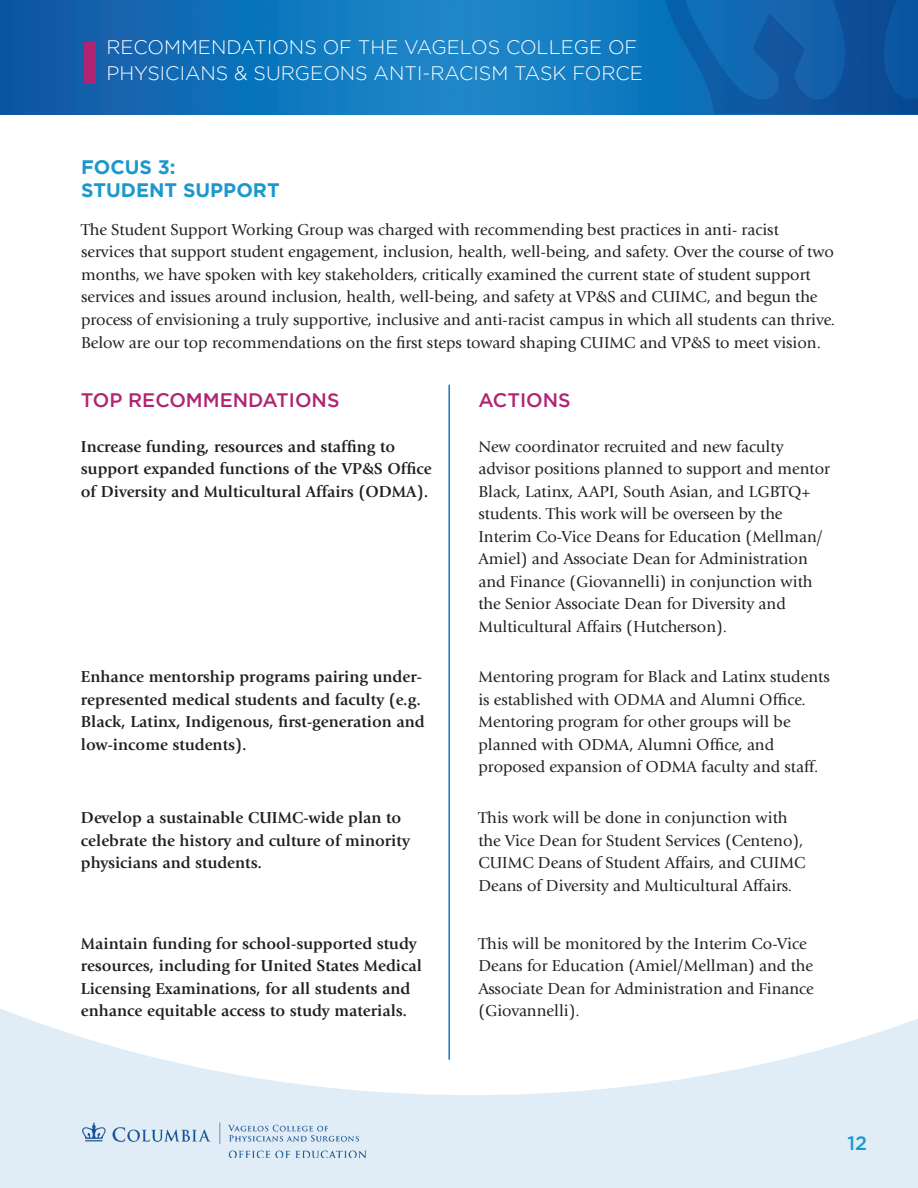
<style>
.page{position:relative;width:918px;height:1188px;background:#fff}
.page>*{position:absolute;margin:0;border:0;box-sizing:border-box;transform-origin:0 0}
.t1{font:300 19.5px/25.5px "Gotham";color:#fff}
.t2{font:500 19.5px "Gotham";color:#af2574}
.t3{font:700 19.5px/23.4px "Gotham";color:#1c98ce}
.t4{font:500 19.5px "Gotham";color:#1c98ce}
.t5{font:16.5px/22.5px "Giovanni Std";color:#231f20}
.t6{font:700 16.5px/22.5px "Giovanni Std";color:#231f20}
</style>
<div class="page">
<svg style="left:0;top:1008px;width:918px;height:180px;fill:#e0edf6"></svg>
<img style="left:82px;top:1122px;width:286px;height:36px">
<hr style="left:448px;top:385px;width:2px;height:675px;background:#1576bd">
<img style="left:0;top:0;width:662px;height:114px">
<svg style="left:662px;top:0;width:256px;height:114px;background:#0e5ca6"></svg>
<div style="left:84px;top:42px;width:12px;height:41px;background:#af2574"></div>
<p class="t1" style="left:106px;top:34px;width:538px">RECOMMENDATIONS OF THE VAGELOS COLLEGE OF<br>PHYSICIANS &amp; SURGEONS ANTI-RACISM TASK FORCE</p>
<p class="t3" style="left:81px;top:155px;width:200px">FOCUS 3:<br>STUDENT SUPPORT</p>
<p class="t5" style="left:81px;top:219px;width:756px">The Student Support Working Group was charged with recommending best practices in anti- racist services that support student engagement, inclusion, health, well-being, and safety. Over the course of two months, we have spoken with key stakeholders, critically examined the current state of student support services and issues around inclusion, health, well-being, and safety at VP&amp;S and CUIMC, and begun the process of envisioning a truly supportive, inclusive and anti-racist campus in which all students can thrive.<br>Below are our top recommendations on the first steps toward shaping CUIMC and VP&amp;S to meet vision.</p>
<p class="t2" style="left:81px;top:389px;width:260px">TOP RECOMMENDATIONS</p>
<p class="t6" style="left:81px;top:435px;width:352px">Increase funding, resources and staffing to support expanded functions of the VP&amp;S Office of Diversity and Multicultural Affairs (ODMA).</p>
<p class="t2" style="left:478px;top:389px;width:94px">ACTIONS</p>
<p class="t5" style="left:478px;top:435px;width:353px">New coordinator recruited and new faculty advisor positions planned to support and mentor Black, Latinx, AAPI, South Asian, and LGBTQ+ students. This work will be overseen by the Interim Co-Vice Deans for Education (Mellman/ Amiel) and Associate Dean for Administration and Finance (Giovannelli) in conjunction with the Senior Associate Dean for Diversity and Multicultural Affairs (Hutcherson).</p>
<p class="t6" style="left:81px;top:666px;width:345px">Enhance mentorship programs pairing under&shy;represented medical students and faculty (e.g.<br>Black, Latinx, Indigenous, first-generation and low-income students).</p>
<p class="t5" style="left:478px;top:666px;width:353px">Mentoring program for Black and Latinx students is established with ODMA and Alumni Office.<br>Mentoring program for other groups will be planned with ODMA, Alumni Office, and proposed expansion of ODMA faculty and staff.</p>
<p class="t6" style="left:81px;top:806px;width:331px">Develop a sustainable CUIMC-wide plan to celebrate the history and culture of minority physicians and students.</p>
<p class="t5" style="left:478px;top:807px;width:328px">This work will be done in conjunction with the Vice Dean for Student Services (Centeno), CUIMC Deans of Student Affairs, and CUIMC Deans of Diversity and Multicultural Affairs.</p>
<p class="t6" style="left:81px;top:932px;width:343px">Maintain funding for school-supported study resources, including for United States Medical Licensing Examinations, for all students and enhance equitable access to study materials.</p>
<p class="t5" style="left:478px;top:932px;width:337px">This will be monitored by the Interim Co-Vice Deans for Education (Amiel/Mellman) and the Associate Dean for Administration and Finance (Giovannelli).</p>
<p class="t4" style="left:848px;top:1132px;width:21px">12</p>
</div>
